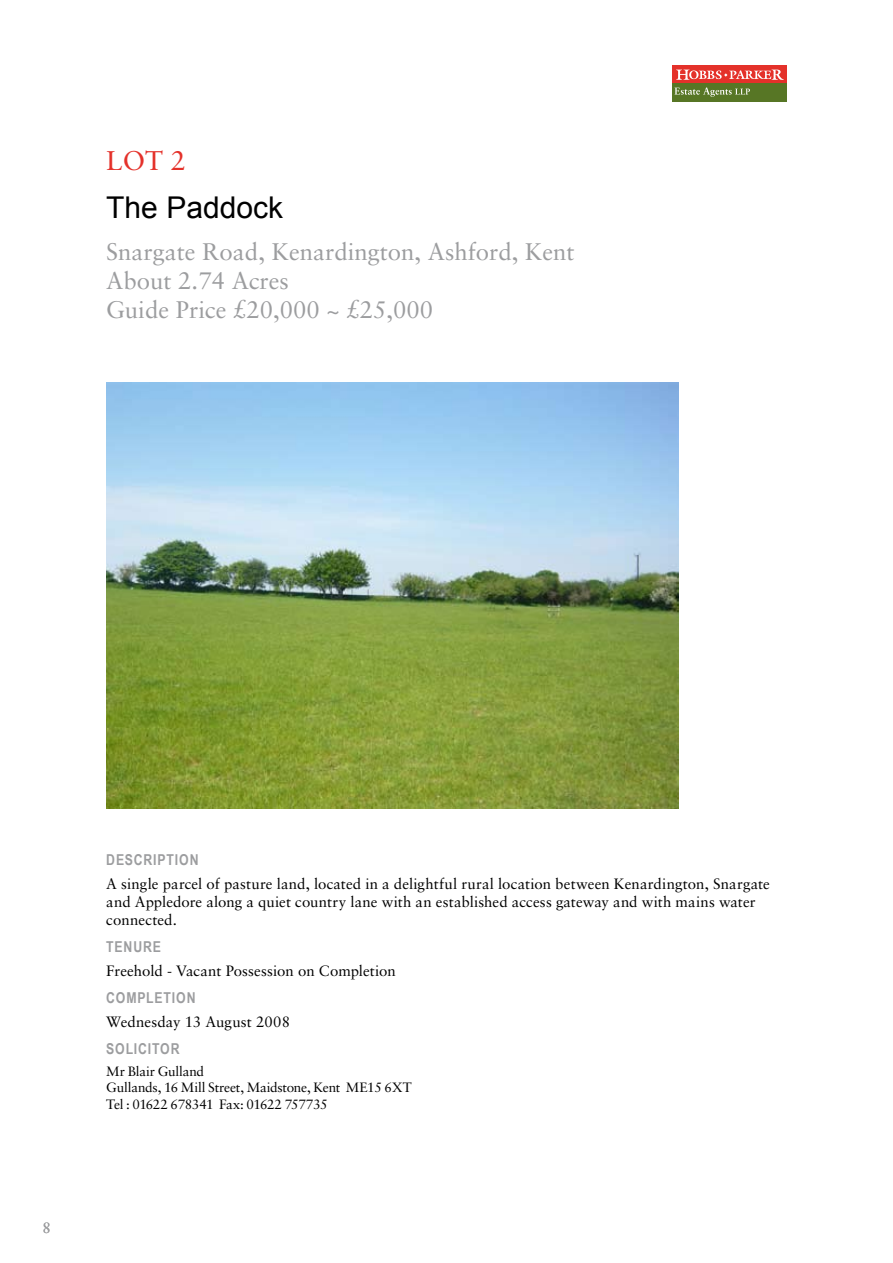
<style>
.page{position:relative;width:893px;height:1263px;background:#fff}
.page>*{position:absolute;margin:0;border:0;box-sizing:border-box;transform-origin:0 0}
.t1{font:30px "Arial";color:#000}
.t2{font:27px "Sabon";color:#e4312a}
.t3{font:24px/28.8px "Sabon";color:#9c9d9f}
.t4{font:15px/18px "Sabon";letter-spacing:.005em;color:#000}
.t5{font:700 15px "Arial Narrow";letter-spacing:.055em;color:#9c9d9f}
.t6{font:13.5px/16.2px "Sabon";letter-spacing:-.015em;color:#000}
</style>
<div class="page">
<div style="left:672px;top:65px;width:115px;height:37px;background:linear-gradient(to right,#577625,#577625)"></div>
<hr style="left:672px;top:101px;width:115px;height:1px;background:#577625">
<hr style="left:672px;top:65px;width:115px;height:1px;background:#e4312a">
<div style="left:672px;top:67px;width:115px;height:16px;background:#e4312a"></div>
<svg style="left:676px;top:70px;width:108px;height:10px"></svg>
<div style="left:672px;top:84px;width:115px;height:16px;background:#577625"></div>
<svg style="left:674px;top:87px;width:76px;height:10px"></svg>
<img style="left:106px;top:383px;width:572px;height:425px">
<h2 class="t2" style="left:106px;top:144px;width:81px">Lot 2</h2>
<h1 class="t1" style="left:106px;top:188px;width:178px">The Paddock</h1>
<h3 class="t3" style="left:106px;top:237px;width:470px">Snargate Road, Kenardington, Ashford, Kent<br>About 2.74 Acres<br>Guide Price £20,000 ~ £25,000</h3>
<p class="t5" style="left:106px;top:848px;width:94px">DESCRIPTION</p>
<p class="t4" style="left:106px;top:875px;width:665px">A single parcel of pasture land, located in a delightful rural location between Kenardington, Snargate and Appledore along a quiet country lane with an established access gateway and with mains water connected.</p>
<p class="t5" style="left:106px;top:935px;width:56px">TENURE</p>
<p class="t4" style="left:106px;top:962px;width:291px">Freehold - Vacant Possession on Completion</p>
<p class="t5" style="left:106px;top:986px;width:91px">COMPLETION</p>
<p class="t4" style="left:106px;top:1013px;width:185px">Wednesday 13 August 2008</p>
<p class="t5" style="left:106px;top:1037px;width:75px">SOLICITOR</p>
<p class="t6" style="left:106px;top:1063px;width:307px">Mr Blair Gulland<br>Gullands, 16 Mill Street, Maidstone, Kent ME15 6XT<br>Tel : 01622 678341 Fax: 01622 757735</p>
</div>
